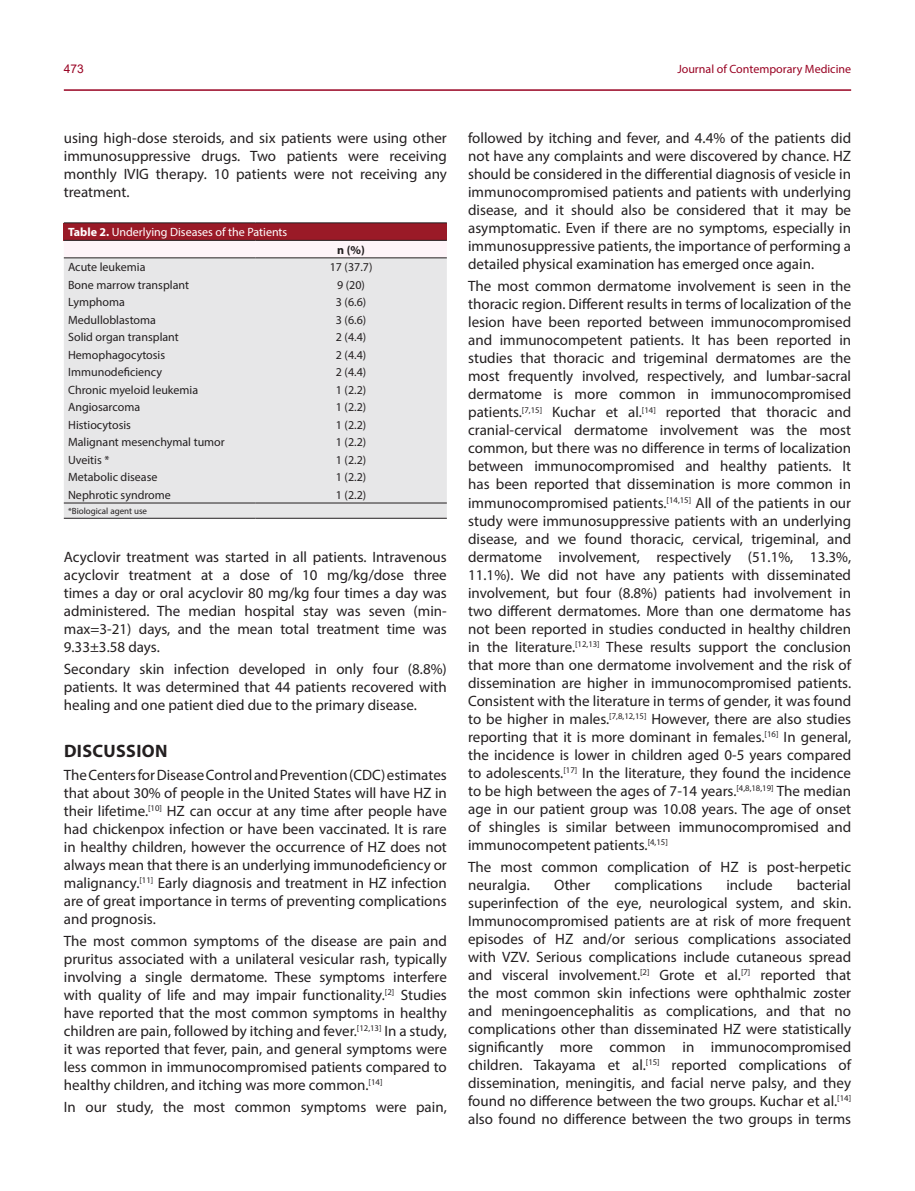
<style>
.page{position:relative;width:915px;height:1191px;background:#fff}
.page>*{position:absolute;margin:0;border:0;box-sizing:border-box;transform-origin:0 0}
.Metin_Başlıkları{font:700 18px "Myriad Pro";letter-spacing:.02em;color:#231f20}
.Ana_Metin{font:15px/18px "Myriad Pro";color:#231f20;text-align:justify}
.Tablo_metni{font:12px "Myriad Pro";color:#231f20}
.Tablo_B{font:12px "Myriad Pro";color:#fff}
.t1{font:12px "Myriad Pro";color:#990323}
.Tablo_metni-2{font:700 12px "Myriad Pro";color:#231f20}
.t2{font:12px "Arial";color:#990323}
.Tablo_metni-3{font:9px "Myriad Pro";color:#231f20}
.s1{font-weight:700}
</style>
<div class="page">
<hr style="left:64px;top:89px;width:786px;height:2px;background:#990323">
<div style="left:64px;top:223px;width:382px;height:17px;background:#9a1a27"></div>
<div style="left:64px;top:241px;width:382px;height:17px;background:#fef4f8"></div>
<div style="left:64px;top:259px;width:382px;height:259px;background:#e7e7e8"></div>
<hr style="left:64px;top:240px;width:191px;height:1px;background:#231f20">
<hr style="left:255px;top:240px;width:191px;height:1px;background:#231f20">
<hr style="left:64px;top:258px;width:191px;height:1px;background:#231f20">
<hr style="left:255px;top:258px;width:191px;height:1px;background:#231f20">
<hr style="left:64px;top:223px;width:191px;height:1px;background:#231f20">
<hr style="left:255px;top:223px;width:191px;height:1px;background:#231f20">
<hr style="left:64px;top:503px;width:191px;height:1px;background:#231f20">
<hr style="left:255px;top:503px;width:191px;height:1px;background:#231f20">
<hr style="left:64px;top:518px;width:191px;height:1px;background:#231f20">
<hr style="left:255px;top:518px;width:191px;height:1px;background:#231f20">
<p class="t2" style="left:64px;top:60px;width:22px">473</p>
<p class="t1" style="left:677px;top:61px;width:175px">Journal of Contemporary Medicine</p>
<p class="Ana_Metin" style="left:64px;top:129px;width:384px">using high-dose steroids, and six patients were using other immunosuppressive drugs. Two patients were receiving monthly IVIG therapy. 10 patients were not receiving any treatment.</p>
<p class="Tablo_B" style="left:68px;top:225px;width:221px"><span class="s1">Table 2.</span> Underlying Diseases of the Patients</p>
<p class="Tablo_metni-2" style="left:337px;top:242px;width:29px">n (%)</p>
<p class="Tablo_metni" style="left:68px;top:260px;width:79px">Acute leukemia</p>
<p class="Tablo_metni" style="left:329px;top:260px;width:44px">17 (37.7)</p>
<p class="Tablo_metni" style="left:68px;top:277px;width:122px">Bone marrow transplant</p>
<p class="Tablo_metni" style="left:337px;top:277px;width:29px">9 (20)</p>
<p class="Tablo_metni" style="left:68px;top:295px;width:58px">Lymphoma</p>
<p class="Tablo_metni" style="left:336px;top:295px;width:32px">3 (6.6)</p>
<p class="Tablo_metni" style="left:68px;top:312px;width:89px">Medulloblastoma</p>
<p class="Tablo_metni" style="left:336px;top:312px;width:32px">3 (6.6)</p>
<p class="Tablo_metni" style="left:68px;top:330px;width:112px">Solid organ transplant</p>
<p class="Tablo_metni" style="left:336px;top:330px;width:32px">2 (4.4)</p>
<p class="Tablo_metni" style="left:68px;top:347px;width:99px">Hemophagocytosis</p>
<p class="Tablo_metni" style="left:336px;top:347px;width:32px">2 (4.4)</p>
<p class="Tablo_metni" style="left:68px;top:365px;width:96px">Immunodeficiency</p>
<p class="Tablo_metni" style="left:336px;top:365px;width:32px">2 (4.4)</p>
<p class="Tablo_metni" style="left:68px;top:382px;width:132px">Chronic myeloid leukemia</p>
<p class="Tablo_metni" style="left:336px;top:382px;width:32px">1 (2.2)</p>
<p class="Tablo_metni" style="left:68px;top:400px;width:74px">Angiosarcoma</p>
<p class="Tablo_metni" style="left:336px;top:400px;width:32px">1 (2.2)</p>
<p class="Tablo_metni" style="left:68px;top:417px;width:64px">Histiocytosis</p>
<p class="Tablo_metni" style="left:336px;top:417px;width:32px">1 (2.2)</p>
<p class="Tablo_metni" style="left:68px;top:435px;width:158px">Malignant mesenchymal tumor</p>
<p class="Tablo_metni" style="left:336px;top:435px;width:32px">1 (2.2)</p>
<p class="Tablo_metni" style="left:68px;top:452px;width:43px">Uveitis *</p>
<p class="Tablo_metni" style="left:336px;top:452px;width:32px">1 (2.2)</p>
<p class="Tablo_metni" style="left:68px;top:470px;width:91px">Metabolic disease</p>
<p class="Tablo_metni" style="left:336px;top:470px;width:32px">1 (2.2)</p>
<p class="Tablo_metni" style="left:68px;top:487px;width:104px">Nephrotic syndrome</p>
<p class="Tablo_metni" style="left:336px;top:487px;width:32px">1 (2.2)</p>
<p class="Tablo_metni-3" style="left:68px;top:505px;width:80px">*Biological agent use</p>
<p class="Ana_Metin" style="left:64px;top:548px;width:384px">Acyclovir treatment was started in all patients. Intravenous acyclovir treatment at a dose of 10 mg/kg/dose three times a day or oral acyclovir 80 mg/kg four times a day was administered. The median hospital stay was seven (min&shy;max=3-21) days, and the mean total treatment time was 9.33±3.58 days.</p>
<p class="Ana_Metin" style="left:64px;top:660px;width:384px">Secondary skin infection developed in only four (8.8%) patients. It was determined that 44 patients recovered with healing and one patient died due to the primary disease.</p>
<p class="Metin_Başlıkları" style="left:64px;top:739px;width:105px">DISCUSSION</p>
<p class="Ana_Metin" style="left:64px;top:765px;width:384px">The Centers for Disease Control and Prevention (CDC) estimates that about 30% of people in the United States will have HZ in their lifetime.<sup>[10]</sup> HZ can occur at any time after people have had chickenpox infection or have been vaccinated. It is rare in healthy children, however the occurrence of HZ does not always mean that there is an underlying immunodeficiency or malignancy.<sup>[11]</sup> Early diagnosis and treatment in HZ infection are of great importance in terms of preventing complications and prognosis.</p>
<p class="Ana_Metin" style="left:64px;top:931px;width:384px">The most common symptoms of the disease are pain and pruritus associated with a unilateral vesicular rash, typically involving a single dermatome. These symptoms interfere with quality of life and may impair functionality.<sup>[2]</sup> Studies have reported that the most common symptoms in healthy children are pain, followed by itching and fever.<sup>[12,13]</sup> In a study, it was reported that fever, pain, and general symptoms were less common in immunocompromised patients compared to healthy children, and itching was more common.<sup>[14]</sup></p>
<p class="Ana_Metin" style="left:64px;top:1098px;width:384px">In our study, the most common symptoms were pain,</p>
<p class="Ana_Metin" style="left:468px;top:129px;width:384px">followed by itching and fever, and 4.4% of the patients did not have any complaints and were discovered by chance. HZ should be considered in the differential diagnosis of vesicle in immunocompromised patients and patients with underlying disease, and it should also be considered that it may be asymptomatic. Even if there are no symptoms, especially in immunosuppressive patients, the importance of performing a detailed physical examination has emerged once again.</p>
<p class="Ana_Metin" style="left:468px;top:277px;width:384px">The most common dermatome involvement is seen in the thoracic region. Different results in terms of localization of the lesion have been reported between immunocompromised and immunocompetent patients. It has been reported in studies that thoracic and trigeminal dermatomes are the most frequently involved, respectively, and lumbar-sacral dermatome is more common in immunocompromised patients.<sup>[7,15]</sup> Kuchar et al.<sup>[14]</sup> reported that thoracic and cranial-cervical dermatome involvement was the most common, but there was no difference in terms of localization between immunocompromised and healthy patients. It has been reported that dissemination is more common in immunocompromised patients.<sup>[14,15]</sup> All of the patients in our study were immunosuppressive patients with an underlying disease, and we found thoracic, cervical, trigeminal, and dermatome involvement, respectively (51.1%, 13.3%, 11.1%). We did not have any patients with disseminated involvement, but four (8.8%) patients had involvement in two different dermatomes. More than one dermatome has not been reported in studies conducted in healthy children in the literature.<sup>[12,13]</sup> These results support the conclusion that more than one dermatome involvement and the risk of dissemination are higher in immunocompromised patients.<br>Consistent with the literature in terms of gender, it was found to be higher in males.<sup>[7,8,12,15]</sup> However, there are also studies reporting that it is more dominant in females.<sup>[16]</sup> In general, the incidence is lower in children aged 0-5 years compared to adolescents.<sup>[17]</sup> In the literature, they found the incidence to be high between the ages of 7-14 years.<sup>[4,8,18,19]</sup> The median age in our patient group was 10.08 years. The age of onset of shingles is similar between immunocompromised and immunocompetent patients.<sup>[4,15]</sup></p>
<p class="Ana_Metin" style="left:468px;top:857px;width:384px">The most common complication of HZ is post-herpetic neuralgia.</p>
<p class="Ana_Metin" style="left:468px;top:875px;width:384px;text-indent:328px">bacterial superinfection of the eye, neurological system, and skin.<br>Immunocompromised patients are at risk of more frequent episodes of HZ and/or serious complications associated with VZV. Serious complications include cutaneous spread and visceral involvement.<sup>[2]</sup> Grote et al.<sup>[7]</sup> reported that the most common skin infections were ophthalmic zoster and meningoencephalitis as complications, and that no complications other than disseminated HZ were statistically significantly more common in immunocompromised children. Takayama et al.<sup>[15]</sup> reported complications of dissemination, meningitis, and facial nerve palsy, and they found no difference between the two groups. Kuchar et al.<sup>[14] </sup>also found no difference between the two groups in terms</p>
<p class="Ana_Metin" style="left:554px;top:875px;width:38px">Other</p>
<p class="Ana_Metin" style="left:614px;top:875px;width:89px">complications</p>
<p class="Ana_Metin" style="left:726px;top:875px;width:48px">include</p>
</div>
